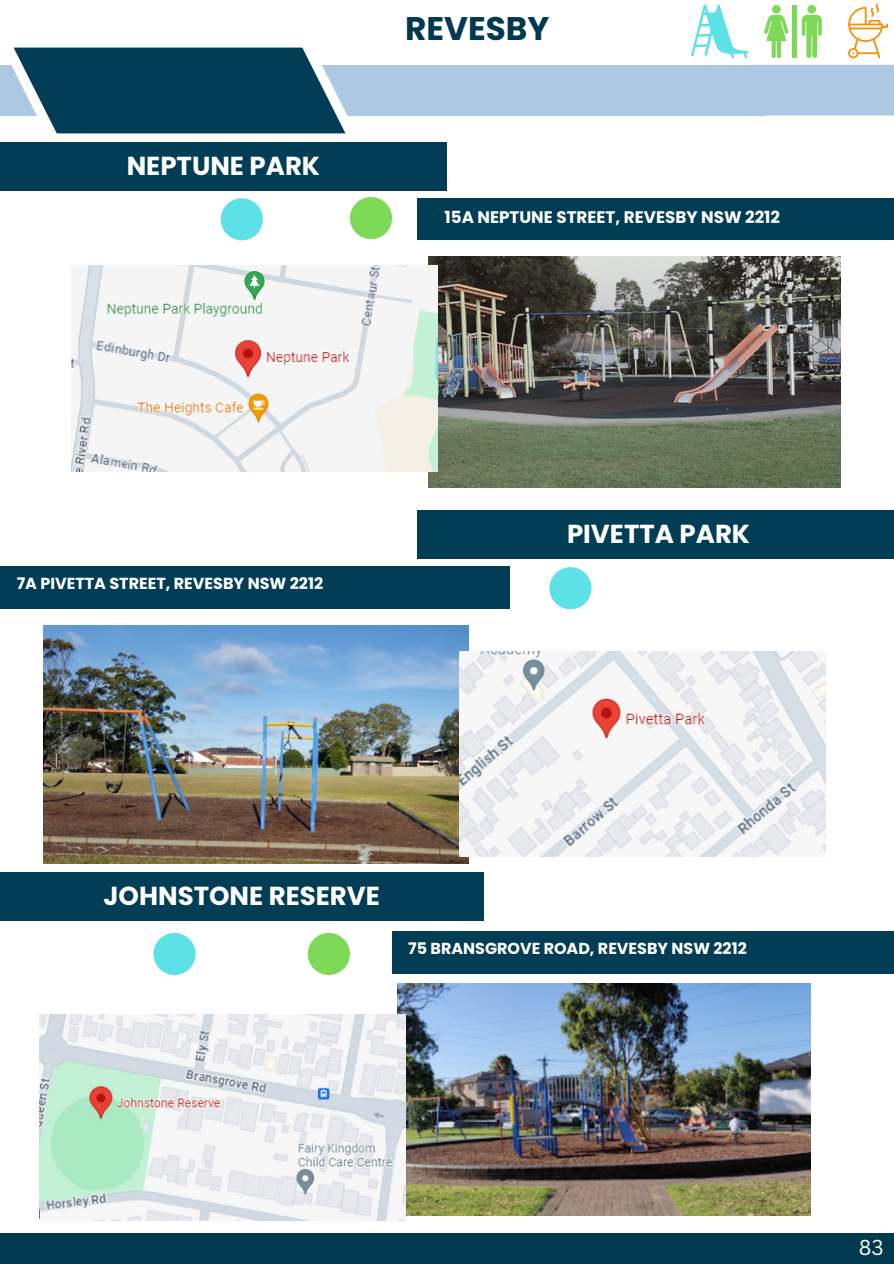
<style>
.page{position:relative;width:894px;height:1264px;background:#fff}
.page>*{position:absolute;margin:0;border:0;box-sizing:border-box;transform-origin:0 0}
.t1{font:700 32.7px "Poppins";color:#003950}
.t2{font:700 26.1px "Poppins";color:#fff}
.t3{font:21px "Canva Sans";color:#fff}
.t4{font:700 16.65px "Poppins";color:#fff}
.t5{font:700 16.05px "Poppins";color:#fff}
.t6{font:700 15.9px "Poppins";color:#fff}
</style>
<div class="page">
<div style="left:0;top:142px;width:446px;height:48px;background:#013d55"></div>
<div style="left:416px;top:510px;width:477px;height:48px;background:#013d55"></div>
<div style="left:0;top:566px;width:509px;height:43px;background:#013d55"></div>
<div style="left:0;top:872px;width:483px;height:48px;background:#013d55"></div>
<div style="left:392px;top:931px;width:501px;height:42px;background:#013d55"></div>
<div style="left:416px;top:198px;width:477px;height:42px;background:#013d55"></div>
<div style="left:153px;top:932px;width:42px;height:43px;background:#5ce1e6;border-radius:50%"></div>
<div style="left:308px;top:932px;width:42px;height:43px;background:#7ed957;border-radius:50%"></div>
<div style="left:549px;top:567px;width:42px;height:42px;background:#5ce1e6;border-radius:50%"></div>
<div style="left:221px;top:198px;width:42px;height:42px;background:#5ce1e6;border-radius:50%"></div>
<div style="left:350px;top:197px;width:42px;height:42px;background:#7ed957;border-radius:50%"></div>
<svg style="left:0;top:4px;width:893px;height:129px"></svg>
<img style="left:428px;top:256px;width:412px;height:232px">
<img style="left:72px;top:266px;width:365px;height:205px">
<img style="left:43px;top:625px;width:425px;height:238px">
<img style="left:459px;top:651px;width:366px;height:205px">
<img style="left:398px;top:983px;width:412px;height:232px">
<img style="left:39px;top:1014px;width:366px;height:206px">
<div style="left:0;top:1233px;width:893px;height:30px;background:#003950"></div>
<p class="t2" style="left:127px;top:147px;width:195px">NEPTUNE PARK</p>
<p class="t1" style="left:405px;top:6px;width:146px">REVESBY</p>
<h1 class="t4" style="left:444px;top:205px;width:337px">15A NEPTUNE STREET, REVESBY NSW 2212</h1>
<p class="t5" style="left:17px;top:572px;width:308px">7A PIVETTA STREET, REVESBY NSW 2212</p>
<p class="t2" style="left:567px;top:515px;width:184px">PIVETTA PARK</p>
<p class="t2" style="left:103px;top:877px;width:278px">JOHNSTONE RESERVE</p>
<p class="t6" style="left:408px;top:936px;width:340px">75 BRANSGROVE ROAD, REVESBY NSW 2212</p>
<p class="t3" style="left:858px;top:1232px;width:26px">83</p>
</div>
